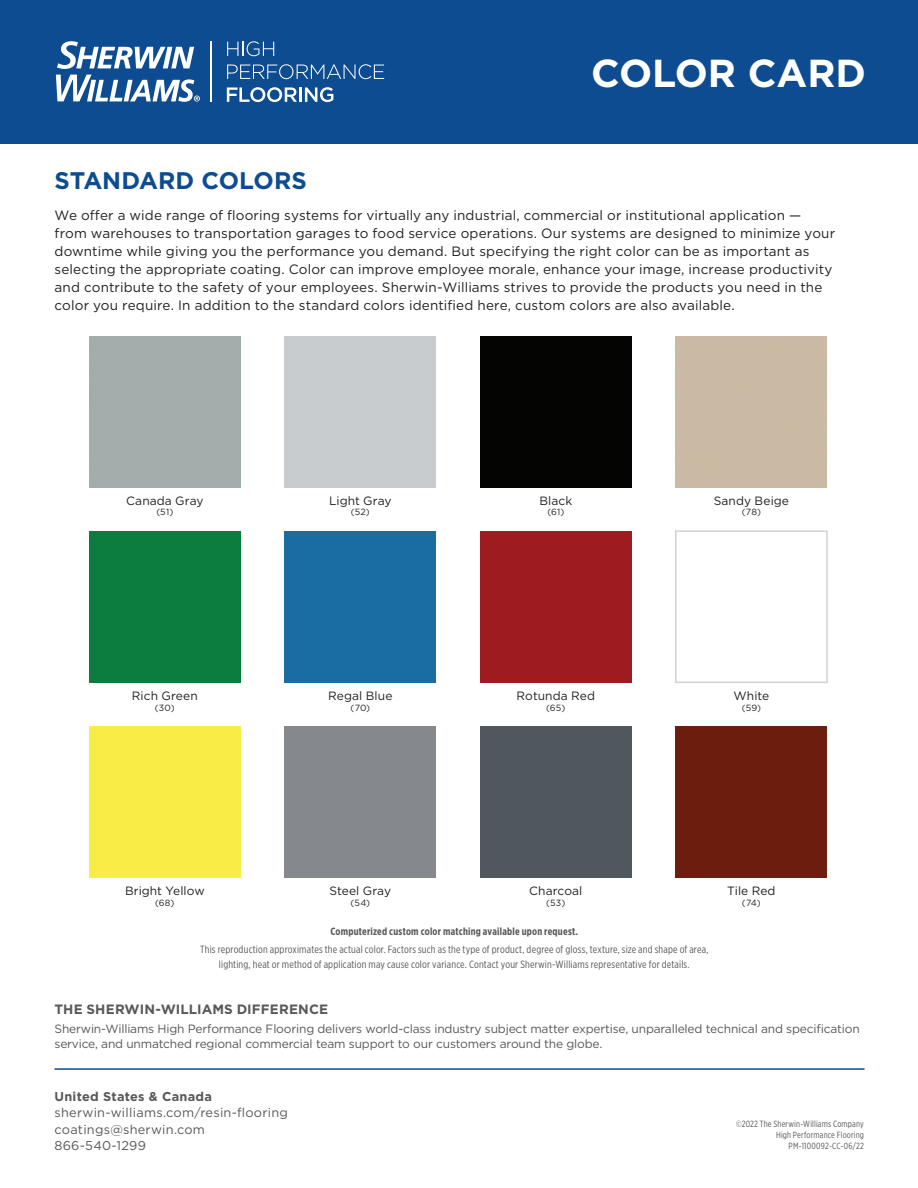
<style>
.page{position:relative;width:918px;height:1188px;background:#fff}
.page>*{position:absolute;margin:0;border:0;box-sizing:border-box;transform-origin:0 0}
.t1{font:700 39px "Gotham";color:#fff}
.t2{font:700 24px "Gotham";color:#0d4c91}
.t3{font:13.5px/18px "Gotham";letter-spacing:.01em;color:#231f20}
.t4{font:700 13.5px "Gotham";letter-spacing:.005em;color:#57585a}
.t5{font:12.75px/16.5px "Gotham";letter-spacing:.02em;color:#57585a}
.t6{font:700 12.75px "Gotham";letter-spacing:.02em;color:#57585a}
.t7{font:12px/15px "Gotham";letter-spacing:-.015em;color:#57585a}
.t8{font:12px "Gotham";letter-spacing:.005em;color:#231f20}
.t9{font:10.5px/15px "Gotham X Narrow";letter-spacing:.02em;color:#57585a;text-align:center}
.t10{font:700 10.5px "Gotham X Narrow";letter-spacing:.02em;color:#57585a}
.t11{font:9px/10.8px "Gotham X Narrow";letter-spacing:.025em;color:#57585a;text-align:right}
.t12{font:9px "Gotham";letter-spacing:.02em;color:#231f20}
</style>
<div class="page">
<hr style="left:55px;top:1068px;width:810px;height:2px;background:#0d4c91">
<div style="left:0;top:0;width:918px;height:143px;background:#0d4c91"></div>
<svg style="left:227px;top:41px;width:47px;height:15px"></svg>
<svg style="left:227px;top:64px;width:157px;height:15px"></svg>
<svg style="left:227px;top:87px;width:70px;height:15px"></svg>
<hr style="left:299px;top:87px;width:3px;height:15px;background:#fff">
<svg style="left:305px;top:87px;width:28px;height:15px"></svg>
<hr style="left:210px;top:41px;width:1px;height:60px;background:#fff">
<svg style="left:57px;top:41px;width:137px;height:28px"></svg>
<svg style="left:56px;top:75px;width:144px;height:27px"></svg>
<div style="left:480px;top:336px;width:151px;height:151px;background:#040503"></div>
<div style="left:89px;top:726px;width:151px;height:151px;background:#f9ec46"></div>
<div style="left:676px;top:726px;width:151px;height:151px;background:#6d1d0e"></div>
<div style="left:480px;top:726px;width:151px;height:151px;background:#4f585f"></div>
<div style="left:89px;top:531px;width:151px;height:151px;background:#0c7c3f"></div>
<div style="left:675px;top:530px;width:153px;height:153px;border:2px solid #d1d2d4"></div>
<div style="left:285px;top:531px;width:151px;height:151px;background:#196da3"></div>
<div style="left:480px;top:531px;width:151px;height:151px;background:#9e1c1f"></div>
<h1 class="t1" style="left:591px;top:47px;width:277px">COLOR CARD</h1>
<h2 class="t2" style="left:55px;top:164px;width:254px">STANDARD COLORS</h2>
<p class="t3" style="left:55px;top:206px;width:782px">We offer a wide range of flooring systems for virtually any industrial, commercial or institutional application — from warehouses to transportation garages to food service operations. Our systems are designed to minimize your downtime while giving you the performance you demand. But specifying the right color can be as important as selecting the appropriate coating. Color can improve employee morale, enhance your image, increase productivity and contribute to the safety of your employees. Sherwin-Williams strives to provide the products you need in the color you require. In addition to the standard colors identified here, custom colors are also available.</p>
<p class="t8" style="left:126px;top:493px;width:79px">Canada Gray</p>
<p class="t12" style="left:156px;top:507px;width:18px">(51)</p>
<p class="t8" style="left:329px;top:493px;width:64px">Light Gray</p>
<p class="t12" style="left:351px;top:507px;width:20px">(52)</p>
<p class="t8" style="left:539px;top:493px;width:34px">Black</p>
<p class="t12" style="left:547px;top:507px;width:19px">(61)</p>
<p class="t8" style="left:714px;top:493px;width:77px">Sandy Beige</p>
<p class="t12" style="left:742px;top:507px;width:21px">(78)</p>
<p class="t8" style="left:132px;top:688px;width:67px">Rich Green</p>
<p class="t12" style="left:155px;top:702px;width:21px">(30)</p>
<p class="t8" style="left:328px;top:688px;width:66px">Regal Blue</p>
<p class="t12" style="left:351px;top:702px;width:21px">(70)</p>
<p class="t8" style="left:517px;top:688px;width:80px">Rotunda Red</p>
<p class="t12" style="left:546px;top:702px;width:21px">(65)</p>
<p class="t8" style="left:734px;top:688px;width:37px">White</p>
<p class="t12" style="left:742px;top:702px;width:21px">(59)</p>
<p class="t8" style="left:125px;top:883px;width:81px">Bright Yellow</p>
<p class="t12" style="left:155px;top:897px;width:21px">(68)</p>
<p class="t8" style="left:330px;top:883px;width:63px">Steel Gray</p>
<p class="t12" style="left:351px;top:897px;width:21px">(54)</p>
<p class="t8" style="left:529px;top:883px;width:55px">Charcoal</p>
<p class="t12" style="left:546px;top:897px;width:21px">(53)</p>
<p class="t8" style="left:727px;top:883px;width:50px">Tile Red</p>
<p class="t12" style="left:742px;top:897px;width:20px">(74)</p>
<p class="t10" style="left:330px;top:925px;width:249px">Computerized custom color matching available upon request.</p>
<p class="t9" style="left:200px;top:942px;width:510px">This reproduction approximates the actual color. Factors such as the type of product, degree of gloss, texture, size and shape of area, lighting, heat or method of application may cause color variance. Contact your Sherwin-Williams representative for details.</p>
<p class="t4" style="left:55px;top:1000px;width:275px">THE SHERWIN-WILLIAMS DIFFERENCE</p>
<p class="t7" style="left:55px;top:1021px;width:807px">Sherwin-Williams High Performance Flooring delivers world-class industry subject matter expertise, unparalleled technical and specification service, and unmatched regional commercial team support to our customers around the globe.</p>
<p class="t6" style="left:55px;top:1088px;width:159px">United States &amp; Canada</p>
<p class="t5" style="left:55px;top:1104px;width:235px">sherwin-williams.com/resin-flooring coatings@sherwin.com<br>866-540-1299</p>
<p class="t11" style="left:736px;top:1119px;width:129px">©2022 The Sherwin-Williams Company<br>High Performance Flooring<br>PM-1100092-CC-06/22</p>
</div>
